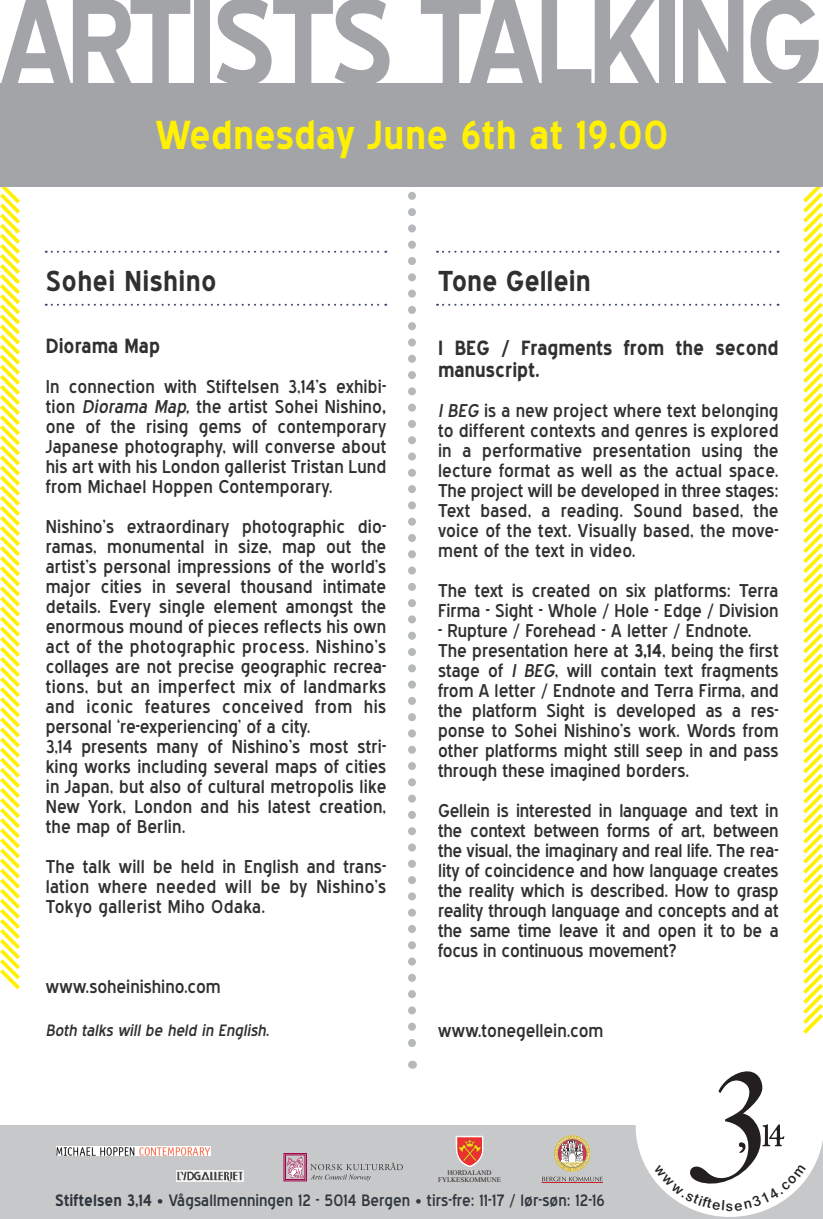
<style>
.page{position:relative;width:823px;height:1219px;background:#fff}
.page>*{position:absolute;margin:0;border:0;box-sizing:border-box;transform-origin:0 0}
.t1{font:700 119px "Blue Highway";letter-spacing:-.05em;color:#a2a4a8}
.t2{font:700 39.4px "Blue Highway";letter-spacing:.01em;color:#fff101}
.t3{font:700 28px "Blue Highway";letter-spacing:.015em;color:#312f30}
.t4{font:700 20px/22px "Blue Highway";color:#312f30}
.t5{font:18px/20px "Blue Highway";color:#312f30;text-align:justify}
.t6{font:16px "Blue Highway";letter-spacing:.005em;color:#2f363e}
.t7{font:italic 16px "Blue Highway";color:#312f30}
.t8{font:700 15.2px "Shruti";color:#231f20}
.t9{font:7px/7px "Times New Roman";color:#231f20;text-align:center}
.s1{font-style:italic}
.s2{font-weight:700}
</style>
<div class="page">
<svg style="left:798px;top:186px;width:24px;height:848px"></svg>
<svg style="left:408px;top:196px;width:8px;height:873px"></svg>
<svg style="left:0;top:186px;width:24px;height:804px"></svg>
<div style="left:0;top:83px;width:822px;height:103px;background:#a2a4a8"></div>
<div style="left:0;top:1125px;width:822px;height:94px;background:#c6c8c9"></div>
<div style="left:635px;top:1034px;width:187px;height:183px;background:#fff;border-radius:50%"></div>
<div style="left:283px;top:1153px;width:24px;height:28px;border:1px solid #a30146"></div>
<div style="left:285px;top:1154px;width:20px;height:26px;border:1px solid #a30146"></div>
<svg style="left:286px;top:1157px;width:17px;height:21px"></svg>
<svg style="left:310px;top:1163px;width:92px;height:18px"></svg>
<svg style="left:455px;top:1135px;width:28px;height:32px"></svg>
<img style="left:457px;top:1137px;width:25px;height:28px">
<hr style="left:541px;top:1182px;width:61px;height:1px;background:#cb202a">
<svg style="left:542px;top:1135px;width:60px;height:46px"></svg>
<svg style="left:176px;top:1171px;width:67px;height:11px"></svg>
<svg style="left:187px;top:1171px;width:13px;height:9px"></svg>
<img style="left:57px;top:1146px;width:154px;height:10px">
<svg style="left:46px;top:251px;width:340px;height:2px"></svg>
<svg style="left:46px;top:304px;width:340px;height:2px"></svg>
<svg style="left:437px;top:251px;width:341px;height:2px"></svg>
<svg style="left:437px;top:304px;width:341px;height:2px"></svg>
<svg style="left:653px;top:1071px;width:152px;height:140px"></svg>
<p class="t1" style="left:0;top:-29px;width:824px">ARTISTS TALKING</p>
<p class="t2" style="left:156px;top:112px;width:513px">Wednesday June 6th at 19.00</p>
<p class="t3" style="left:46px;top:264px;width:172px">Sohei Nishino</p>
<p class="t4" style="left:46px;top:334px;width:116px">Diorama Map</p>
<p class="t5" style="left:46px;top:376px;width:342px">In connection with Stiftelsen 3,14’s exhibi&shy;tion <span class="s1">Diorama Map,</span> the artist Sohei Nishino<span class="s2">, </span>one of the rising gems of contemporary Japanese photography, will converse about his art with his London gallerist Tristan Lund from Michael Hoppen Contemporary.</p>
<p class="t5" style="left:46px;top:516px;width:342px">Nishino’s extraordinary photographic dio&shy;ramas, monumental in size, map out the artist’s personal impressions of the world’s major cities in several thousand intimate details. Every single element amongst the enormous mound of pieces reflects his own act of the photographic process. Nishino’s collages are not precise geographic recrea&shy;tions, but an imperfect mix of landmarks and iconic features conceived from his personal ‘re-experiencing’ of a city.</p>
<p class="t5" style="left:46px;top:736px;width:342px">3,14 presents many of Nishino’s most stri&shy;king works including several maps of cities in Japan, but also of cultural metropolis like New York, London and his latest creation, the map of Berlin.</p>
<p class="t5" style="left:46px;top:856px;width:342px">The talk will be held in English and trans&shy;lation where needed will be by Nishino’s Tokyo gallerist Miho Odaka.</p>
<p class="t5" style="left:46px;top:976px;width:176px">www.soheinishino.com</p>
<p class="t7" style="left:46px;top:1020px;width:228px">Both talks will be held in English.</p>
<p class="t3" style="left:438px;top:264px;width:154px">Tone Gellein</p>
<p class="t4" style="left:438px;top:336px;width:342px">I BEG / Fragments from the second manuscript.</p>
<p class="t5" style="left:438px;top:400px;width:342px"><span class="s1">I BEG</span> is a new project where text belonging to different contexts and genres is explored in a performative presentation using the lecture format as well as the actual space.<br>The project will be developed in three stages:<br>Text based, a reading. Sound based, the voice of the text. Visually based, the move&shy;ment of the text in video.</p>
<p class="t5" style="left:438px;top:580px;width:342px">The text is created on six platforms: Terra<br>Firma - Sight - Whole / Hole - Edge / Division</p>
<p class="t5" style="left:438px;top:620px;width:315px">- Rupture / Forehead - A letter / Endnote.</p>
<p class="t5" style="left:438px;top:640px;width:342px">The presentation here at <span class="s2">3,14</span>, being the first stage of <span class="s1">I BEG</span>, will contain text fragments from A letter / Endnote and Terra Firma, and the platform Sight is developed as a res&shy;ponse to Sohei Nishino’s work. Words from other platforms might still seep in and pass through these imagined borders.</p>
<p class="t5" style="left:438px;top:800px;width:342px">Gellein is interested in language and text in the context between forms of art, between the visual, the imaginary and real life. The rea&shy;lity of coincidence and how language creates the reality which is described. How to grasp reality through language and concepts and at the same time leave it and open it to be a focus in continuous movement?</p>
<p class="t5" style="left:438px;top:1020px;width:167px">www.tonegellein.com</p>
<p class="t9" style="left:438px;top:1169px;width:64px">HORDALAND<br>FYLKESKOMMUNE</p>
<p class="t6" style="left:55px;top:1190px;width:550px"><span class="s2">Stiftelsen 3,14</span> • Vågsallmenningen 12 - 5014 Bergen • tirs-fre: 11-17 / lør-søn: 12-16</p>
<p class="t8" style="left:725px;top:1196px;width:9px">s</p>
</div>
